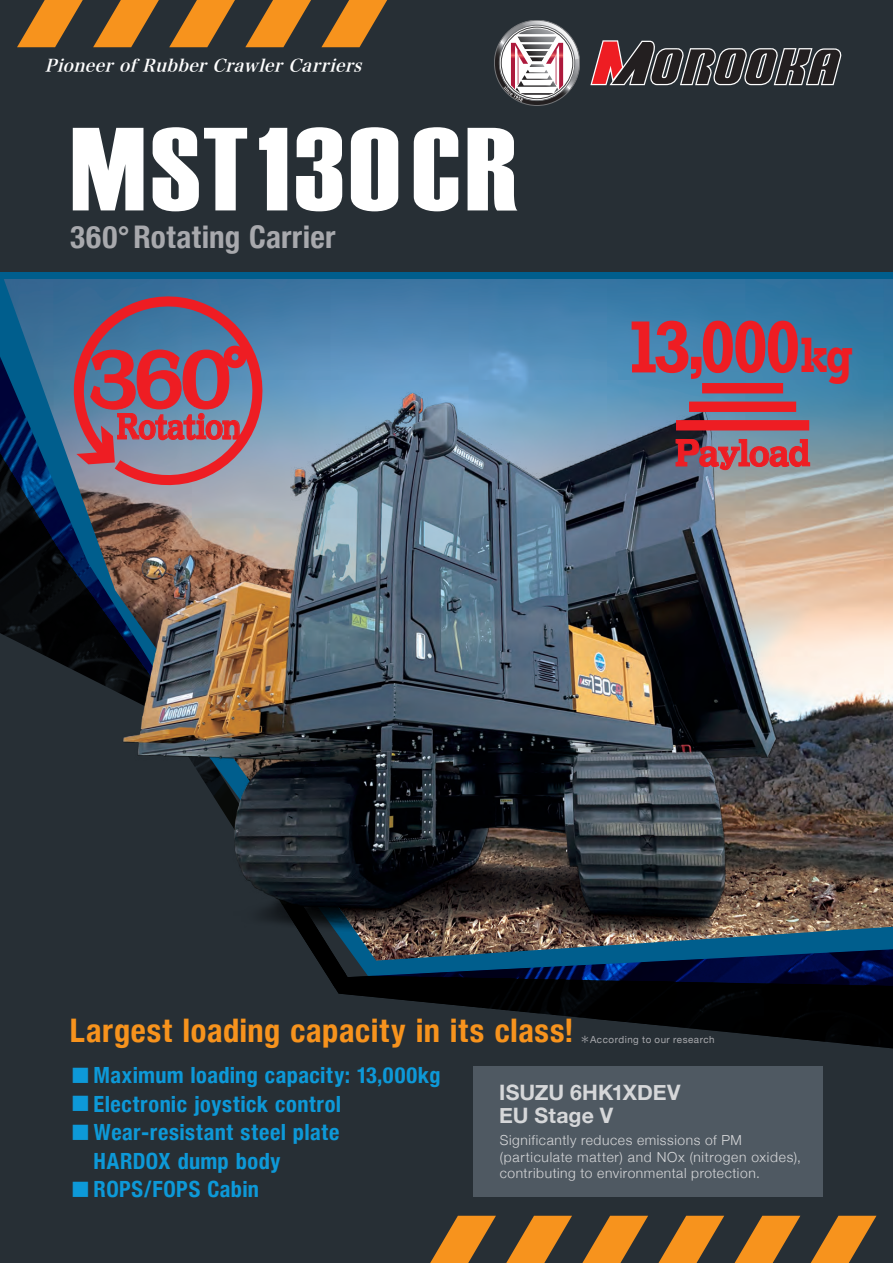
<style>
.page{position:relative;width:893px;height:1263px;background:#fff}
.page>*{position:absolute;margin:0;border:0;box-sizing:border-box;transform-origin:0 0}
.t1{font:118.05px "Haettenschweiler";letter-spacing:.035em;color:#fff;scale:1.12 1}
.t2{font:73.35px "DF Gothic UB MP RKSJ H";color:#ee1d23}
.t3{font:700 51px "Rockwell";color:#ee1d23;scale:.85 1}
.t4{font:34.05px "PS NOW MU 90 pv RKSJ H";letter-spacing:-.035em;color:#ee1d23;scale:.89 1}
.t5{font:700 condensed 32.55px "Helvetica Neue";letter-spacing:.02em;color:#f7931d}
.t6{font:32.55px "PS NOW MU 90 pv RKSJ H";letter-spacing:-.04em;color:#ee1d23;scale:.8 1}
.t7{font:700 condensed 31.2px "Helvetica Neue";letter-spacing:.01em;color:#a8a9ad}
.t8{font:700 condensed 22.35px/28.8px "Helvetica Neue";letter-spacing:.02em;color:#0d99d8}
.t9{font:700 21.3px/22.5px "Helvetica Neue";letter-spacing:.005em;color:#d6d7d9}
.t10{font:italic 17.25px "Hira Min Pro W6";color:#fff}
.t11{font:300 13.8px/16.5px "Helvetica Neue";letter-spacing:.04em;color:#d6d7d9}
.t12{font:9.75px "Helvetica Neue";letter-spacing:.05em;color:#a8a9ad}
.s1{font-family:"Hira Kaku Pro W3"}
.s2{font-family:"Hira Kaku Pro W6";font-weight:400;font-stretch:normal;font-size:20.1px}
</style>
<div class="page">
<div style="left:0;top:111px;width:893px;height:1152px;background:#272f35"></div>
<img style="left:0;top:279px;width:893px;height:77px">
<img style="left:0;top:356px;width:893px;height:692px">
<img style="left:103px;top:590px;width:539px;height:458px">
<img style="left:111px;top:344px;width:703px;height:631px">
<div style="left:0;top:0;width:893px;height:279px;background:#005e8d"></div>
<div style="left:0;top:0;width:893px;height:272px;background:#272f35"></div>
<svg style="left:17px;top:0;width:370px;height:47px"></svg>
<svg style="left:430px;top:1216px;width:447px;height:47px"></svg>
<svg style="left:494px;top:20px;width:86px;height:86px"></svg>
<svg style="left:590px;top:40px;width:252px;height:46px"></svg>
<svg style="left:70px;top:284px;width:205px;height:213px;background:#856e87"></svg>
<div style="left:473px;top:1066px;width:350px;height:131px;background:#4f5962"></div>
<svg style="left:675px;top:439px;width:135px;height:48px;background:#897f8b"></svg>
<div style="left:702px;top:383px;width:81px;height:10px;background:#ee1d23"></div>
<div style="left:689px;top:402px;width:107px;height:10px;background:#ee1d23"></div>
<div style="left:676px;top:420px;width:133px;height:10px;background:#ee1d23"></div>
<svg style="left:632px;top:321px;width:166px;height:58px;background:#985169"></svg>
<p class="t10" style="left:45px;top:50px;width:325px">PioneerofRubberCrawlerCarriers</p>
<h1 class="t1" style="left:70px;top:102px;width:401px">MST130CR</h1>
<h3 class="t7" style="left:70px;top:211px;width:267px">360°Rotating Carrier</h3>
<h2 class="t2" style="left:222px;top:343px;width:75px">°</h2>
<h3 class="t6" style="left:117px;top:411px;width:157px">Rotation</h3>
<h3 class="t3" style="left:800px;top:324px;width:64px">kg</h3>
<h3 class="t4" style="left:675px;top:437px;width:153px">Payload</h3>
<h3 class="t5" style="left:70px;top:1004px;width:506px">Largest loading capacity in its class!</h3>
<p class="t12" style="left:580px;top:1032px;width:136px"><span class="s1">＊</span>According to our research</p>
<h3 class="t8" style="left:70px;top:1059px;width:372px"><span class="s2">■</span>Maximum loading capacity: 13,000kg</h3>
<h3 class="t8" style="left:70px;top:1088px;width:272px"><span class="s2">■</span>Electronic joystick control</h3>
<h3 class="t8" style="left:93px;top:1116px;width:247px;text-indent:-23px"><span class="s2">■</span> Wear-resistant steel plate<br>HARDOX dump body</h3>
<h3 class="t8" style="left:70px;top:1173px;width:190px"><span class="s2">■</span>ROPS/FOPS Cabin</h3>
<h3 class="t9" style="left:499px;top:1082px;width:183px">ISUZU 6HK1XDEV<br>EU Stage V</h3>
<p class="t11" style="left:500px;top:1131px;width:303px">Significantly reduces emissions of PM (particulate matter) and NOx (nitrogen oxides), contributing to environmental protection.</p>
</div>
